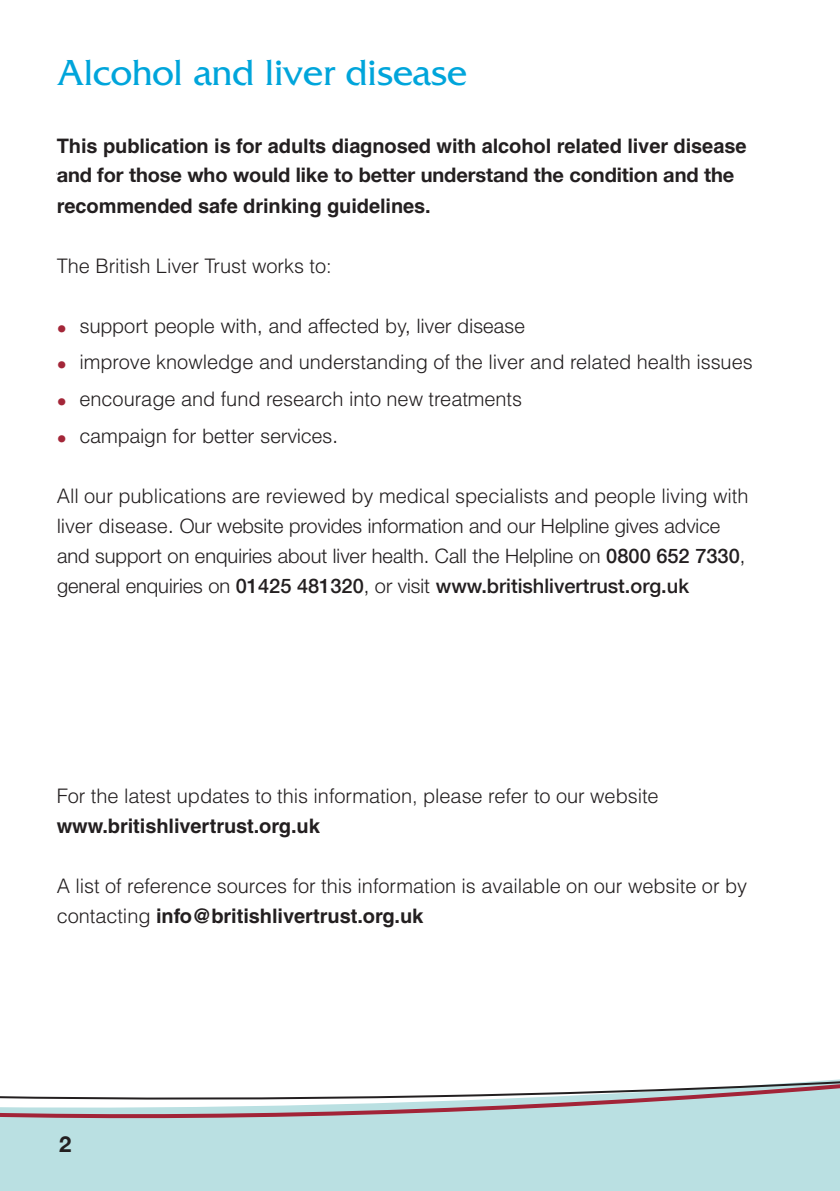
<style>
.page{position:relative;width:840px;height:1191px;background:#fff}
.page>*{position:absolute;margin:0;border:0;box-sizing:border-box;transform-origin:0 0}
.t1{font:38px "Friz Quadrata";color:#00a5db}
.t2{font:700 22px "Helvetica Neue";color:#231f20}
.t3{font:300 20px/30px "Helvetica";letter-spacing:-.005em;color:#231f20}
.t4{font:300 20px/30px "Helvetica Neue";color:#231f20}
.t5{font:700 20px/30px "Helvetica";letter-spacing:-.005em;color:#231f20}
.t6{font:700 20px "Helvetica Neue";letter-spacing:-.005em;color:#231f20}
.t7{font:300 20px "Helvetica";color:#a32638}
.s1{color:#a32638}
.s2{font-weight:700}
.s3{font-weight:300}
.s4{font-weight:500}
</style>
<div class="page">
<div style="left:0;top:1120px;width:839px;height:71px;background:#bae0e2"></div>
<svg style="left:0;top:1079px;width:839px;height:41px"></svg>
<p class="t1" style="left:57px;top:52px;width:411px">Alcohol and liver disease</p>
<p class="t5" style="left:57px;top:130px;width:696px">This publication is for adults diagnosed with alcohol related liver disease, for those who would like to better understand the condition and the recommended safe drinking guidelines.</p>
<p class="t6" style="left:57px;top:163px;width:678px">and for those who would like to better understand the condition and the</p>
<p class="t3" style="left:57px;top:250px;width:276px">The British Liver Trust works to:</p>
<p class="t7" style="left:57px;top:316px;width:11px">•</p>
<p class="t3" style="left:262px;top:310px;width:213px">all kinds of liver disease</p>
<p class="t3" style="left:57px;top:347px;width:697px"><span class="s1">•</span> improve knowledge and understanding of the liver and related health issues</p>
<p class="t3" style="left:57px;top:384px;width:466px"><span class="s1">•</span> encourage and fund research into new treatments</p>
<p class="t3" style="left:57px;top:421px;width:244px"><span class="s1">•</span> lobby for better services.</p>
<p class="t4" style="left:80px;top:310px;width:446px">support people with, and affected by, liver disease</p>
<p class="t4" style="left:80px;top:420px;width:260px">campaign for better services.</p>
<p class="t3" style="left:57px;top:481px;width:692px">All our publications are reviewed by medical specialists and people living with</p>
<p class="t3" style="left:291px;top:511px;width:427px">provides information on most forms of adult liver</p>
<p class="t3" style="left:57px;top:541px;width:667px">disease. For support and general enquiries call the Trust on <span class="s2">01425 481320</span>,</p>
<p class="t5" style="left:57px;top:571px;width:327px"><span class="s3">or visit</span> www.britishlivertrust.org.uk</p>
<p class="t4" style="left:57px;top:511px;width:689px">liver disease. Our website provides information and our Helpline gives advice and support on enquiries about liver health. Call the Helpline on <span class="s4">0800 652 7330</span>, general enquiries on <span class="s4">01425 481320</span>, or visit <span class="s4">www.britishlivertrust.org.uk</span></p>
<p class="t3" style="left:57px;top:781px;width:603px">For the latest updates to this information, please refer to our website <span class="s2">www.britishlivertrust.org.uk</span></p>
<p class="t3" style="left:57px;top:871px;width:691px">A list of reference sources for this information is available on our website or by contacting <span class="s2">info@britishlivertrust.org.uk</span></p>
<p class="t2" style="left:59px;top:1130px;width:14px">2</p>
</div>
